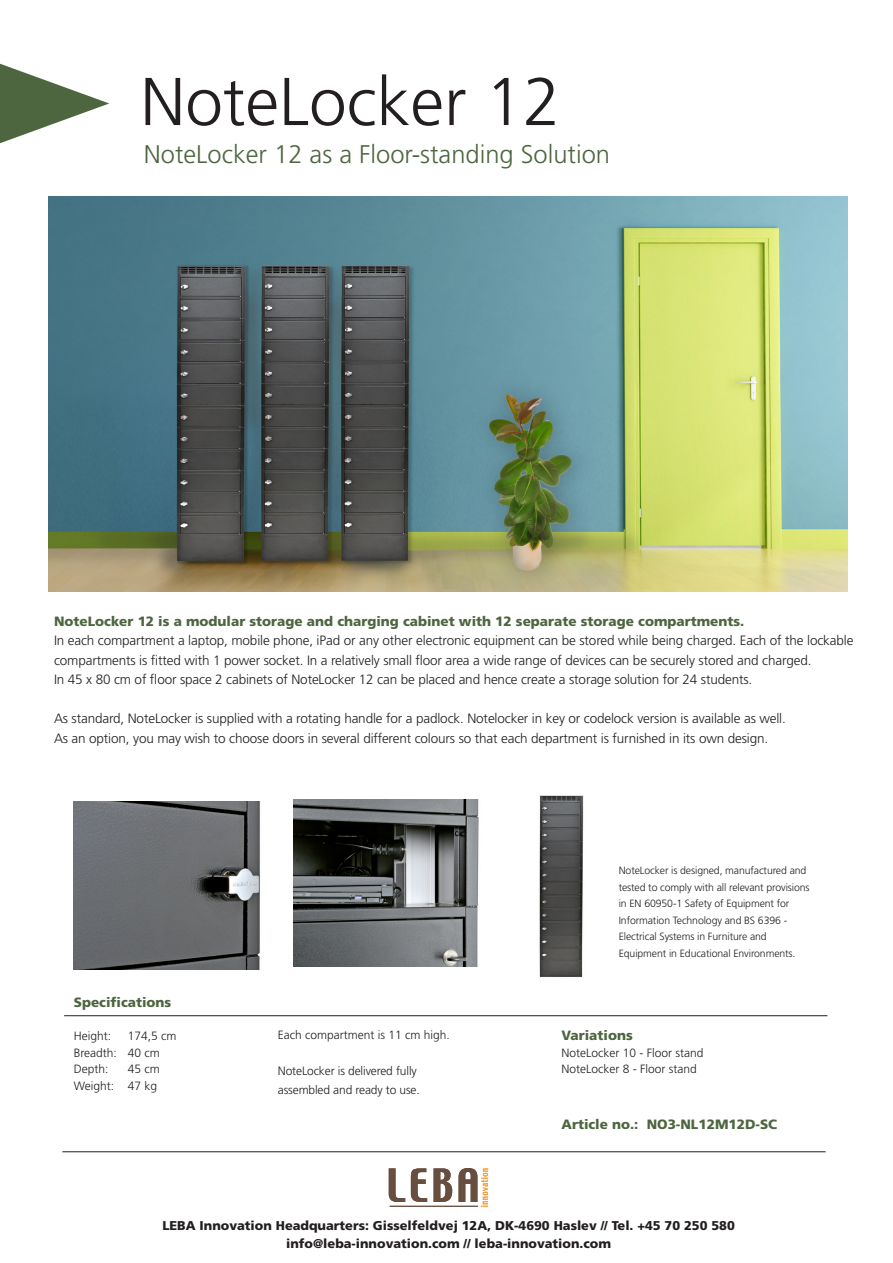
<style>
.page{position:relative;width:893px;height:1263px;background:#fff}
.page>*{position:absolute;margin:0;border:0;box-sizing:border-box;transform-origin:0 0}
.t1{font:300 67.5px "Frutiger LT Std";color:#231f20}
.t2{font:300 25.5px "Frutiger LT Std";color:#4d663f}
.t3{font:300 13.5px/19.5px "Frutiger LT Std";letter-spacing:-.01em;color:#231f20}
.t4{font:900 13.5px "Frutiger LT Std";color:#4d663f}
.t5{font:900 12.75px/18px "Frutiger LT Std";color:#231f20;text-align:center}
.t6{font:300 12px "Frutiger LT Std";color:#231f20}
.t7{font:300 10.5px/16.5px "Frutiger LT Std";letter-spacing:-.01em;color:#231f20}
</style>
<div class="page">
<svg style="left:389px;top:1168px;width:16px;height:34px"></svg>
<svg style="left:411px;top:1168px;width:16px;height:34px"></svg>
<svg style="left:434px;top:1168px;width:18px;height:34px"></svg>
<svg style="left:459px;top:1168px;width:29px;height:39px"></svg>
<hr style="left:390px;top:1206px;width:88px;height:1px;background:#674e3f">
<svg style="left:0;top:63px;width:109px;height:81px"></svg>
<img style="left:48px;top:196px;width:800px;height:396px">
<hr style="left:62px;top:1151px;width:764px;height:1px;background:#231f20">
<hr style="left:64px;top:1015px;width:763px;height:1px;background:#231f20">
<img style="left:293px;top:799px;width:186px;height:167px">
<img style="left:74px;top:801px;width:186px;height:168px">
<img style="left:539px;top:795px;width:45px;height:182px">
<p class="t1" style="left:140px;top:64px;width:422px">NoteLocker 12</p>
<p class="t2" style="left:144px;top:139px;width:468px">NoteLocker 12 as a Floor-standing Solution</p>
<p class="t4" style="left:54px;top:613px;width:692px">NoteLocker 12 is a modular storage and charging cabinet with 12 separate storage compartments.</p>
<p class="t3" style="left:54px;top:631px;width:801px">In each compartment a laptop, mobile phone, iPad or any other electronic equipment can be stored while being charged. Each of the lockable compartments is fitted with 1 power socket. In a relatively small floor area a wide range of devices can be securely stored and charged.<br>In 45 x 80 cm of floor space 2 cabinets of NoteLocker 12 can be placed and hence create a storage solution for 24 students.</p>
<p class="t3" style="left:54px;top:709px;width:733px">As standard, NoteLocker is supplied with a rotating handle for a padlock. Notelocker in key or codelock version is available as well.<br>As an option, you may wish to choose doors in several different colours so that each department is furnished in its own design.</p>
<p class="t4" style="left:74px;top:994px;width:99px">Specifications</p>
<p class="t6" style="left:74px;top:1029px;width:39px">Height:</p>
<p class="t6" style="left:128px;top:1029px;width:50px">174,5 cm</p>
<p class="t6" style="left:74px;top:1046px;width:88px">Breadth: 40 cm</p>
<p class="t6" style="left:74px;top:1062px;width:36px">Depth:</p>
<p class="t6" style="left:128px;top:1062px;width:34px">45 cm</p>
<p class="t6" style="left:74px;top:1079px;width:85px">Weight: 47 kg</p>
<p class="t6" style="left:278px;top:1028px;width:174px">Each compartment is 11 cm high.</p>
<p class="t6" style="left:278px;top:1064px;width:141px">NoteLocker is delivered fully</p>
<p class="t6" style="left:278px;top:1083px;width:144px">assembled and ready to use.</p>
<p class="t7" style="left:619px;top:862px;width:193px">NoteLocker is designed, manufactured and tested to comply with all relevant provisions</p>
<p class="t7" style="left:619px;top:895px;width:178px">in EN 60950-1 Safety of Equipment for Information Technology and BS 6396 - Electrical Systems in Furniture and Equipment in Educational Environments.</p>
<p class="t4" style="left:561px;top:1027px;width:73px">Variations</p>
<p class="t6" style="left:561px;top:1046px;width:144px">NoteLocker 10 - Floor stand</p>
<p class="t6" style="left:561px;top:1062px;width:137px">NoteLocker 8 - Floor stand</p>
<p class="t4" style="left:561px;top:1116px;width:217px">Article no.: NO3-NL12M12D-SC</p>
<p class="t5" style="left:162px;top:1216px;width:574px">LEBA Innovation Headquarters: Gisselfeldvej 12A, DK-4690 Haslev // Tel. +45 70 250 580 info@leba-innovation.com // leba-innovation.com</p>
</div>
